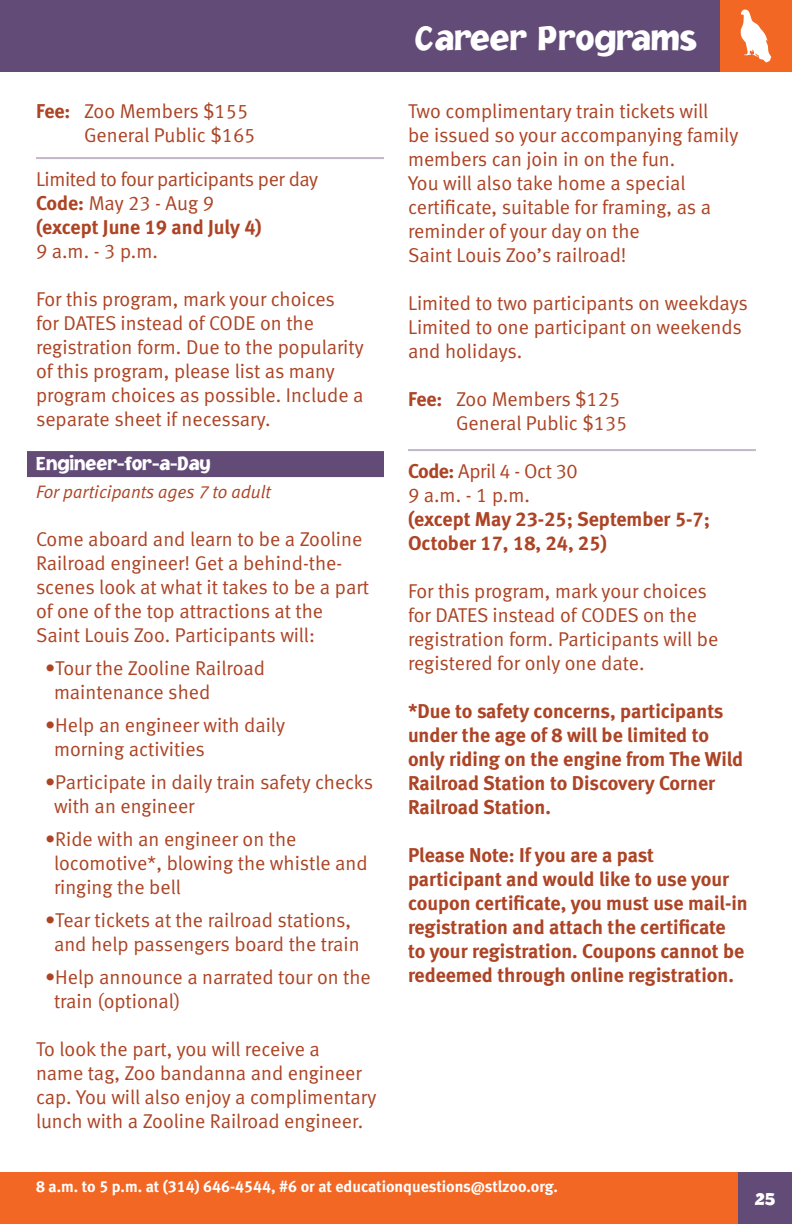
<style>
.page{position:relative;width:792px;height:1224px;background:#fff}
.page>*{position:absolute;margin:0;border:0;box-sizing:border-box;transform-origin:0 0}
.t1{font:900 36px "Jacoby ICG";color:#fff}
.t2{font:20px/24px "Meta Normal LF";color:#ac4425}
.t3{font:20px/24px "Meta Bold LF";color:#ac4425}
.t4{font:20px/24px "Meta Normal LF";letter-spacing:-.02em;color:#ac4425}
.t5{font:900 20px "Jacoby ICG";color:#fff}
.t6{font:italic 18px "Meta Normal LF";color:#ac4425}
.t7{font:16px "Meta Bold LF";color:#fff}
.s1{font-family:"Meta Bold LF"}
</style>
<div class="page">
<div style="left:0;top:0;width:792px;height:72px;background:#634b78"></div>
<div style="left:720px;top:0;width:72px;height:72px;background:#f26724"></div>
<div style="left:0;top:1172px;width:792px;height:52px;background:#f26724"></div>
<div style="left:738px;top:1172px;width:54px;height:52px;background:#634b78"></div>
<hr style="left:36px;top:157px;width:348px;height:2px;background:#c1b7c9">
<div style="left:27px;top:451px;width:357px;height:26px;background:#634b78"></div>
<hr style="left:408px;top:449px;width:348px;height:2px;background:#c1b7c9">
<svg style="left:740px;top:9px;width:31px;height:54px"></svg>
<p class="t2" style="left:84px;top:99px;width:173px;text-indent:-48px"><span class="s1">Fee:</span> Zoo Members $155<br>General Public $165</p>
<p class="t4" style="left:36px;top:167px;width:284px">Limited to four participants per day<br><span class="s1">Code:</span> May 23 - Aug 9</p>
<p class="t3" style="left:36px;top:215px;width:227px">(except June 19 and July 4)</p>
<p class="t2" style="left:36px;top:239px;width:123px">9 a.m. - 3 p.m.</p>
<p class="t2" style="left:36px;top:287px;width:329px">For this program, mark your choices<br>for DATES instead of CODE on the registration form. Due to the popularity of this program, please list as many program choices as possible. Include a separate sheet if necessary.</p>
<p class="t5" style="left:36px;top:451px;width:176px">Engineer-for-a-Day</p>
<p class="t6" style="left:36px;top:481px;width:236px">For participants ages 7 to adult</p>
<p class="t2" style="left:36px;top:527px;width:335px">Come aboard and learn to be a Zooline Railroad engineer! Get a behind-the&shy;scenes look at what it takes to be a part of one of the top attractions at the Saint Louis Zoo. Participants will:</p>
<p class="t2" style="left:54px;top:656px;width:212px;text-indent:-9px">•Tour the Zooline Railroad maintenance shed</p>
<p class="t2" style="left:54px;top:713px;width:233px;text-indent:-9px">•Help an engineer with daily morning activities</p>
<p class="t2" style="left:54px;top:770px;width:321px;text-indent:-9px">•Participate in daily train safety checks with an engineer</p>
<p class="t2" style="left:54px;top:827px;width:315px;text-indent:-9px">•Ride with an engineer on the locomotive*, blowing the whistle and ringing the bell</p>
<p class="t2" style="left:45px;top:908px;width:316px;text-align:center">•Tear tickets at the railroad stations, and help passengers board the train</p>
<p class="t2" style="left:54px;top:965px;width:318px;text-indent:-9px">•Help announce a narrated tour on the train (optional)</p>
<p class="t2" style="left:36px;top:1037px;width:342px">To look the part, you will receive a<br>name tag, Zoo bandanna and engineer cap. You will also enjoy a complimentary lunch with a Zooline Railroad engineer.</p>
<h1 class="t1" style="left:415px;top:17px;width:284px">Career Programs</h1>
<p class="t2" style="left:408px;top:99px;width:332px">Two complimentary train tickets will<br>be issued so your accompanying family members can join in on the fun.<br>You will also take home a special certificate, suitable for framing, as a reminder of your day on the<br>Saint Louis Zoo’s railroad!</p>
<p class="t2" style="left:408px;top:291px;width:342px">Limited to two participants on weekdays<br>Limited to one participant on weekends and holidays.</p>
<p class="t2" style="left:456px;top:387px;width:173px;text-indent:-48px"><span class="s1">Fee:</span> Zoo Members $125<br>General Public $135</p>
<p class="t4" style="left:408px;top:459px;width:171px"><span class="s1">Code:</span> April 4 - Oct 30<br>9 a.m. - 1 p.m.</p>
<p class="t3" style="left:408px;top:507px;width:304px">(except May 23-25; September 5-7;<br>October 17, 18, 24, 25)</p>
<p class="t2" style="left:408px;top:579px;width:312px">For this program, mark your choices for DATES instead of CODES on the registration form. Participants will be registered for only one date.</p>
<p class="t3" style="left:408px;top:699px;width:337px">*Due to safety concerns, participants under the age of 8 will be limited to only riding on the engine from The Wild Railroad Station to Discovery Corner Railroad Station.</p>
<p class="t3" style="left:408px;top:843px;width:341px">Please Note: If you are a past participant and would like to use your coupon certificate, you must use mail-in registration and attach the certificate to your registration. Coupons cannot be redeemed through online registration.</p>
<p class="t7" style="left:36px;top:1177px;width:524px">8 a.m. to 5 p.m. at (314) 646-4544, #6 or at educationquestions@stlzoo.org.</p>
<p class="t5" style="left:754px;top:1187px;width:22px">25</p>
</div>
